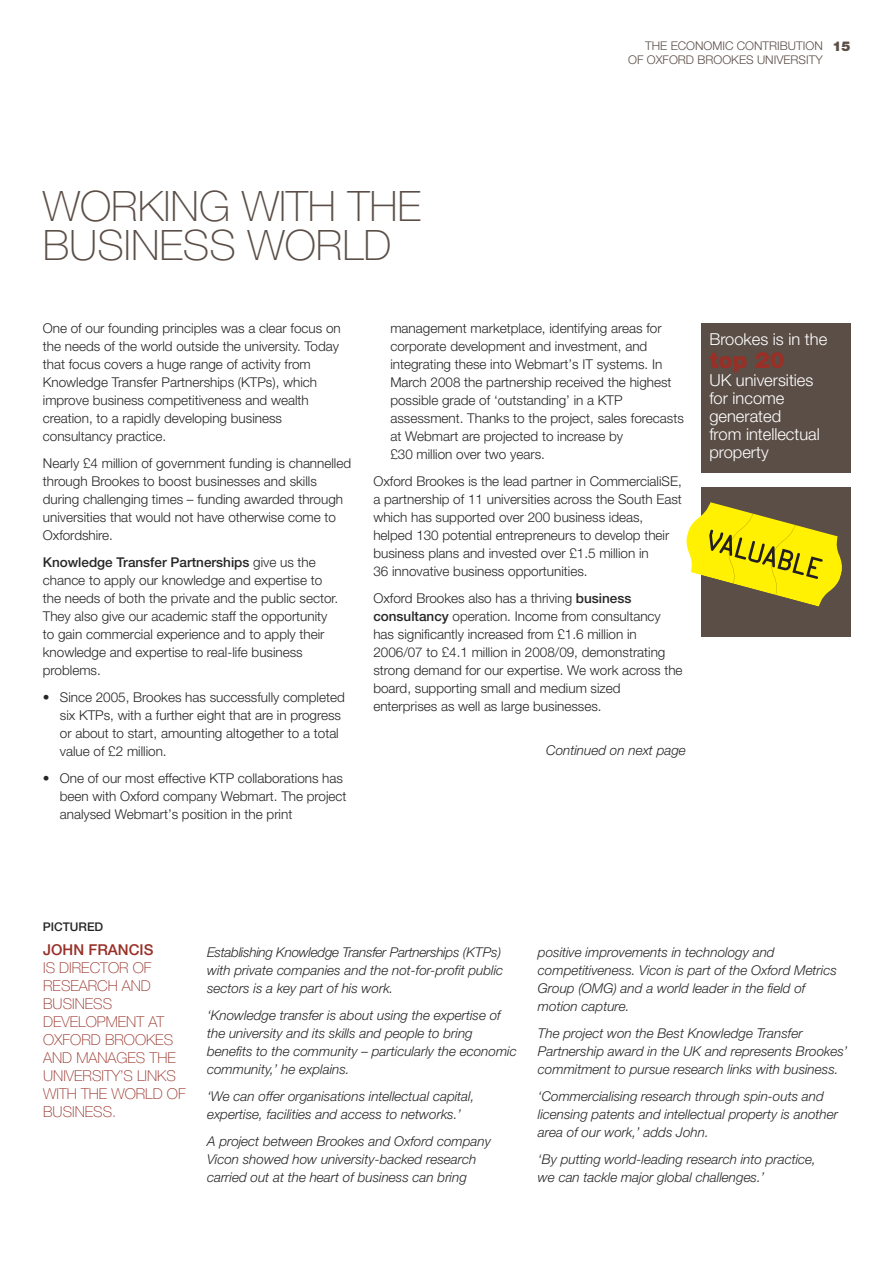
<style>
.page{position:relative;width:893px;height:1263px;background:#fff}
.page>*{position:absolute;margin:0;border:0;box-sizing:border-box;transform-origin:0 0}
.t1{font:100 42px/39px "Helvetica Neue";color:#5b4e47}
.t2{font:900 22.5px "Helvetica Neue";color:#983027}
.t3{font:300 16.5px/18px "Helvetica Neue";color:#fff}
.t4{font:100 15px/18px "Helvetica Neue";color:#983027}
.t5{font:500 15px "Helvetica Neue";color:#983027}
.t6{font:300 13.5px/18px "Helvetica Neue";color:#272627}
.t7{font:italic 300 13.5px/18px "Helvetica Neue";color:#272627}
.t8{font:900 13.5px "Helvetica Neue";color:#5b4e47}
.t9{font:300 12px/13.5px "Helvetica Neue";color:#5b4e47;text-align:right}
.t10{font:500 12px "Helvetica Neue";color:#272627}
.s1{font-weight:500}
</style>
<div class="page">
<div style="left:701px;top:323px;width:149px;height:149px;background:#5b4e47"></div>
<div style="left:701px;top:488px;width:149px;height:149px;background:#5b4e47"></div>
<svg style="left:686px;top:488px;width:165px;height:119px"></svg>
<h1 class="t1" style="left:43px;top:191px;width:380px">WORKING WITH THE<br>BUSINESS WORLD</h1>
<p class="t9" style="left:628px;top:40px;width:196px">THE ECONOMIC CONTRIBUTION<br>OF OXFORD BROOKES UNIVERSITY</p>
<p class="t8" style="left:832px;top:41px;width:20px">15</p>
<p class="t6" style="left:43px;top:320px;width:299px">One of our founding principles was a clear focus on the needs of the world outside the university. Today that focus covers a huge range of activity from Knowledge Transfer Partnerships (KTPs), which improve business competitiveness and wealth creation, to a rapidly developing business consultancy practice.</p>
<p class="t6" style="left:43px;top:455px;width:310px">Nearly £4 million of government funding is channelled through Brookes to boost businesses and skills during challenging times – funding awarded through universities that would not have otherwise come to Oxfordshire.</p>
<p class="t6" style="left:43px;top:554px;width:297px"><span class="s1">Knowledge Transfer Partnerships</span> give us the chance to apply our knowledge and expertise to the needs of both the private and the public sector.<br>They also give our academic staff the opportunity to gain commercial experience and to apply their knowledge and expertise to real-life business problems.</p>
<p class="t6" style="left:60px;top:689px;width:286px;text-indent:-17px">• Since 2005, Brookes has successfully completed six KTPs, with a further eight that are in progress or about to start, amounting altogether to a total value of £2 million.</p>
<p class="t6" style="left:60px;top:770px;width:288px;text-indent:-17px">• One of our most effective KTP collaborations has been with Oxford company Webmart. The project analysed Webmart’s position in the print</p>
<p class="t6" style="left:390px;top:320px;width:295px">management marketplace, identifying areas for corporate development and investment, and integrating these into Webmart’s IT systems. In March 2008 the partnership received the highest possible grade of ‘outstanding’ in a KTP assessment. Thanks to the project, sales forecasts at Webmart are projected to increase by<br>£30 million over two years.</p>
<p class="t6" style="left:373px;top:473px;width:310px">Oxford Brookes is the lead partner in CommercialiSE, a partnership of 11 universities across the South East which has supported over 200 business ideas, helped 130 potential entrepreneurs to develop their business plans and invested over £1.5 million in<br>36 innovative business opportunities.</p>
<p class="t6" style="left:373px;top:590px;width:311px">Oxford Brookes also has a thriving <span class="s1">business consultancy</span> operation. Income from consultancy has significantly increased from £1.6 million in 2006/07 to £4.1 million in 2008/09, demonstrating strong demand for our expertise. We work across the board, supporting small and medium sized enterprises as well as large businesses.</p>
<p class="t7" style="left:546px;top:742px;width:141px">Continued on next page</p>
<p class="t3" style="left:709px;top:332px;width:119px">Brookes is in the</p>
<h2 class="t2" style="left:709px;top:352px;width:77px">top 20</h2>
<p class="t3" style="left:709px;top:372px;width:112px">UK universities for income generated<br>from intellectual property</p>
<p class="t10" style="left:43px;top:923px;width:62px">PICTURED</p>
<p class="t5" style="left:43px;top:944px;width:112px">JOHN FRANCIS</p>
<p class="t4" style="left:43px;top:960px;width:144px">IS DIRECTOR OF<br>RESEARCH AND<br>BUSINESS<br>DEVELOPMENT AT<br>OXFORD BROOKES<br>AND MANAGES THE<br>UNIVERSITY’S LINKS<br>WITH THE WORLD OF<br>BUSINESS.</p>
<p class="t7" style="left:207px;top:944px;width:298px">Establishing Knowledge Transfer Partnerships (KTPs) with private companies and the not-for-profit public sectors is a key part of his work.</p>
<p class="t7" style="left:207px;top:1007px;width:311px">‘Knowledge transfer is about using the expertise of the university and its skills and people to bring benefits to the community – particularly the economic community,’ he explains.</p>
<p class="t7" style="left:207px;top:1088px;width:269px">‘We can offer organisations intellectual capital, expertise, facilities and access to networks.’</p>
<p class="t7" style="left:207px;top:1133px;width:285px">A project between Brookes and Oxford company<br>Vicon showed how university-backed research carried out at the heart of business can bring</p>
<p class="t7" style="left:538px;top:944px;width:300px">positive improvements in technology and competitiveness. Vicon is part of the Oxford Metrics Group (OMG) and a world leader in the field of motion capture.</p>
<p class="t7" style="left:538px;top:1025px;width:311px">The project won the Best Knowledge Transfer<br>Partnership award in the UK and represents Brookes’ commitment to pursue research links with business.</p>
<p class="t7" style="left:538px;top:1088px;width:302px">‘Commercialising research through spin-outs and licensing patents and intellectual property is another area of our work,’ adds John.</p>
<p class="t7" style="left:538px;top:1151px;width:279px">‘By putting world-leading research into practice, we can tackle major global challenges.’</p>
</div>
